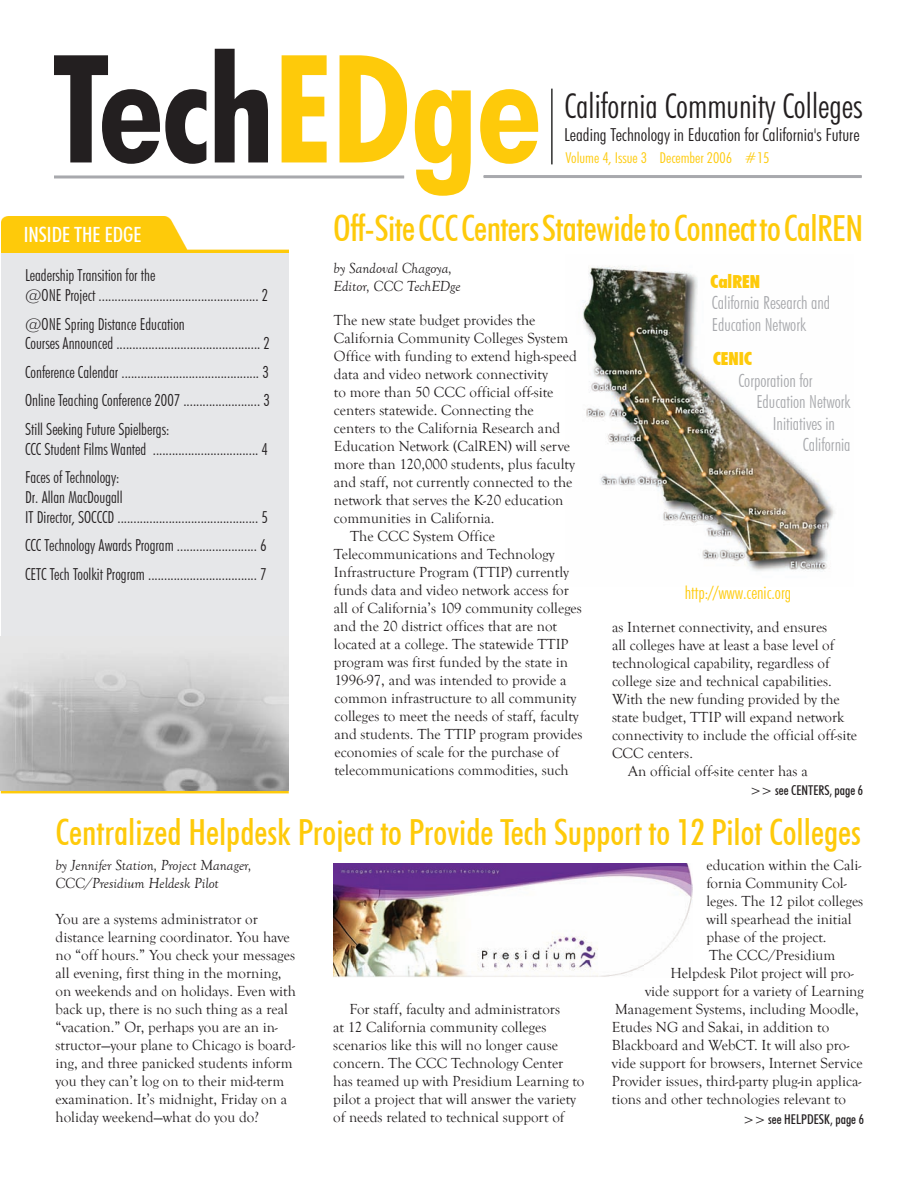
<style>
.page{position:relative;width:918px;height:1188px;background:#fff}
.page>*{position:absolute;margin:0;border:0;box-sizing:border-box;transform-origin:0 0}
.Headline{font:500 condensed 36px "Futura BT";color:#feca0a}
.t1{font:300 condensed 34.65px "Futura BT";color:#231f20}
.Body_text{font:500 condensed 21px "Futura BT";color:#fff}
.Faces_first_paragrap{font:300 condensed 18px "Futura BT";color:#a8a9ad}
.t2{font:300 condensed 18px "Futura BT";color:#231f20;scale:1.07 1}
.Faces_first_paragrap-2{font:300 condensed 18px "Futura BT";color:#feca0a}
.Faces_first_paragrap-3{font:900 condensed 18px "Futura BT";color:#feca0a}
.Body_text-2{font:300 condensed 16.5px/19.8px "Futura BT";color:#231f20}
.Body_text-3{font:15px/18px "Goudy Old Style T";color:#231f20}
.Body_text_first_para{font:15px/18px "Goudy Old Style T";color:#231f20}
.Body_text_first_para-2{font:italic 15px "Goudy Old Style T";color:#231f20}
.t3{font:300 condensed 15px "Futura BT";color:#feca0a;scale:1.07 1}
.Body_text-4{font:500 condensed 13.5px "Futura BT";color:#231f20}
</style>
<div class="page">
<img style="left:333px;top:864px;width:360px;height:113px">
<img style="left:582px;top:266px;width:253px;height:306px">
<div style="left:1px;top:251px;width:288px;height:500px;background:#e6e7e9"></div>
<svg style="left:54px;top:55px;width:152px;height:109px"></svg>
<svg style="left:215px;top:49px;width:53px;height:113px"></svg>
<svg style="left:282px;top:55px;width:45px;height:107px"></svg>
<svg style="left:340px;top:55px;width:67px;height:107px"></svg>
<svg style="left:415px;top:90px;width:56px;height:106px"></svg>
<svg style="left:480px;top:89px;width:58px;height:75px"></svg>
<hr style="left:54px;top:175px;width:350px;height:3px;background:#a8a9ad">
<hr style="left:484px;top:175px;width:378px;height:3px;background:#a8a9ad">
<hr style="left:551px;top:89px;width:2px;height:75px;background:#2e2f2e">
<hr style="left:1px;top:790px;width:288px;height:3px;background:#feca0a">
<img style="left:1px;top:217px;width:288px;height:36px">
<img style="left:1px;top:656px;width:288px;height:135px">
<p class="Body_text" style="left:24px;top:222px;width:119px">INSIDE THE EDGE</p>
<p class="Body_text-2" style="left:25px;top:266px;width:245px">Leadership Transition for the<br>@ONE Project .................................................. 2</p>
<p class="Body_text-2" style="left:25px;top:314px;width:246px">@ONE Spring Distance Education<br>Courses Announced ............................................. 2</p>
<p class="Body_text-2" style="left:25px;top:362px;width:245px">Conference Calendar ........................................... 3</p>
<p class="Body_text-2" style="left:25px;top:390px;width:246px">Online Teaching Conference 2007 ........................ 3</p>
<p class="Body_text-2" style="left:25px;top:419px;width:244px">Still Seeking Future Spielbergs:<br>CCC Student Films Wanted ................................. 4</p>
<p class="Body_text-2" style="left:25px;top:467px;width:244px">Faces of Technology:<br>Dr. Allan MacDougall<br>IT Director, SOCCCD ............................................ 5</p>
<p class="Body_text-2" style="left:25px;top:535px;width:243px">CCC Technology Awards Program ......................... 6</p>
<p class="Body_text-2" style="left:25px;top:564px;width:243px">CETC Tech Toolkit Program .................................. 7</p>
<p class="t1" style="left:565px;top:85px;width:299px">California Community Colleges</p>
<p class="t2" style="left:564px;top:124px;width:277px">Leading Technology in Education for California's Future</p>
<p class="t3" style="left:566px;top:149px;width:192px">Volume 4, Issue 3 December 2006 #15</p>
<p class="Headline" style="left:333px;top:206px;width:532px">Off-Site CCC Centers Statewide to Connect to CalREN</p>
<p class="Body_text_first_para-2" style="left:334px;top:260px;width:120px">by Sandoval Chagoya,</p>
<p class="Body_text_first_para-2" style="left:334px;top:278px;width:129px">Editor, CCC TechEDge</p>
<p class="Body_text_first_para" style="left:334px;top:312px;width:244px">The new state budget provides the California Community Colleges System Office with funding to extend high-speed data and video network connectivity<br>to more than 50 CCC official off-site centers statewide. Connecting the centers to the California Research and Education Network (CalREN) will serve more than 120,000 students, plus faculty and staff, not currently connected to the network that serves the K-20 education communities in California.</p>
<p class="Body_text-3" style="left:334px;top:528px;width:250px;text-indent:16px">The CCC System Office Telecommunications and Technology Infrastructure Program (TTIP) currently funds data and video network access for all of California’s 109 community colleges and the 20 district offices that are not located at a college. The statewide TTIP program was first funded by the state in 1996-97, and was intended to provide a common infrastructure to all community colleges to meet the needs of staff, faculty and students. The TTIP program provides economies of scale for the purchase of telecommunications commodities, such</p>
<p class="Faces_first_paragrap-3" style="left:710px;top:270px;width:51px">CalREN</p>
<p class="Faces_first_paragrap" style="left:712px;top:292px;width:120px">California Research and</p>
<p class="Faces_first_paragrap" style="left:712px;top:314px;width:96px">Education Network</p>
<p class="Faces_first_paragrap-3" style="left:713px;top:348px;width:40px">CENIC</p>
<p class="Faces_first_paragrap" style="left:738px;top:369px;width:76px">Corporation for</p>
<p class="Faces_first_paragrap" style="left:756px;top:391px;width:96px">Education Network</p>
<p class="Faces_first_paragrap" style="left:773px;top:413px;width:64px">Initiatives in</p>
<p class="Faces_first_paragrap" style="left:803px;top:434px;width:49px">California</p>
<p class="Faces_first_paragrap-2" style="left:685px;top:581px;width:108px">http://www.cenic.org</p>
<p class="Body_text-3" style="left:612px;top:618px;width:247px">as Internet connectivity, and ensures<br>all colleges have at least a base level of technological capability, regardless of college size and technical capabilities.<br>With the new funding provided by the state budget, TTIP will expand network connectivity to include the official off-site CCC centers.</p>
<p class="Body_text-3" style="left:628px;top:762px;width:181px">An official off-site center has a</p>
<p class="Body_text-4" style="left:750px;top:782px;width:115px">&gt;&gt; see CENTERS, page 6</p>
<p class="Headline" style="left:56px;top:811px;width:807px">Centralized Helpdesk Project to Provide Tech Support to 12 Pilot Colleges</p>
<p class="Body_text_first_para-2" style="left:55px;top:857px;width:198px">by Jennifer Station, Project Manager,</p>
<p class="Body_text_first_para-2" style="left:55px;top:875px;width:165px">CCC/Presidium Heldesk Pilot</p>
<p class="Body_text_first_para" style="left:56px;top:910px;width:242px">You are a systems administrator or distance learning coordinator. You have no “off hours.” You check your messages all evening, first thing in the morning, on weekends and on holidays. Even with back up, there is no such thing as a real “vacation.” Or, perhaps you are an in&shy;structor—your plane to Chicago is board&shy;ing, and three panicked students inform you they can’t log on to their mid-term examination. It’s midnight, Friday on a holiday weekend—what do you do?</p>
<p class="Body_text-3" style="left:333px;top:1000px;width:253px;text-indent:16px">For staff, faculty and administrators<br>at 12 California community colleges scenarios like this will no longer cause concern. The CCC Technology Center has teamed up with Presidium Learning to pilot a project that will answer the variety of needs related to technical support of</p>
<p class="Body_text-3" style="left:706px;top:856px;width:158px">education within the Cali&shy;fornia Community Col&shy;leges. The 12 pilot colleges will spearhead the initial phase of the project.</p>
<p class="Body_text-3" style="left:709px;top:946px;width:128px">The CCC/Presidium</p>
<p class="Body_text-3" style="left:670px;top:964px;width:185px">Helpdesk Pilot project will pro-</p>
<p class="Body_text-3" style="left:645px;top:982px;width:220px">vide support for a variety of Learning</p>
<p class="Body_text-3" style="left:615px;top:1000px;width:245px">Management Systems, including Moodle,</p>
<p class="Body_text-3" style="left:612px;top:1018px;width:219px">Etudes NG and Sakai, in addition to</p>
<p class="Body_text-3" style="left:612px;top:1036px;width:239px">Blackboard and WebCT. It will also pro-</p>
<p class="Body_text-3" style="left:612px;top:1054px;width:252px">vide support for browsers, Internet Service</p>
<p class="Body_text-3" style="left:612px;top:1072px;width:251px">Provider issues, third-party plug-in applica-</p>
<p class="Body_text-3" style="left:612px;top:1090px;width:236px">tions and other technologies relevant to</p>
<p class="Body_text-4" style="left:743px;top:1111px;width:122px">&gt;&gt; see HELPDESK, page 6</p>
</div>
